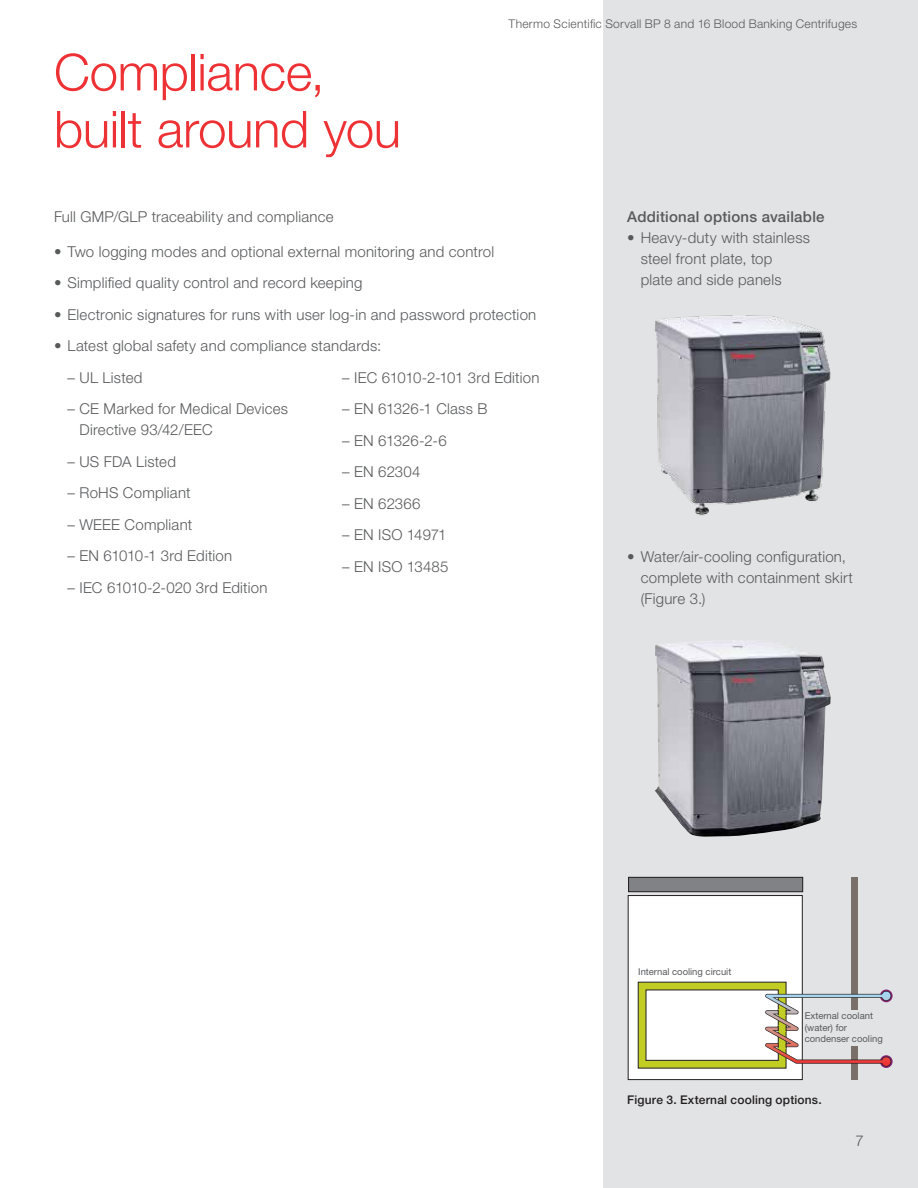
<style>
.page{position:relative;width:918px;height:1188px;background:#fff}
.page>*{position:absolute;margin:0;border:0;box-sizing:border-box;transform-origin:0 0}
.t1{font:300 51px/57px "Helvetica Neue LT Std";letter-spacing:-.01em;color:#ee3134}
.t2{font:300 15px/21px "Helvetica Neue LT Std";letter-spacing:.015em;color:#58595b}
.t3{font:500 15px "Helvetica Neue LT Std";letter-spacing:.015em;color:#58595b}
.t4{font:300 12px "Helvetica Neue LT Std";letter-spacing:.02em;color:#58595b}
.t5{font:500 12px "Helvetica Neue LT Std";letter-spacing:.015em;color:#231f20}
.t6{font:9.45px/11.4px "Helvetica Neue LT Std";color:#58595b}
</style>
<div class="page">
<div style="left:603px;top:0;width:315px;height:1188px;background:#e2e3e4"></div>
<img style="left:655px;top:315px;width:176px;height:201px">
<img style="left:655px;top:640px;width:176px;height:197px">
<div style="left:852px;top:877px;width:6px;height:133px;background:#7a6f69"></div>
<div style="left:852px;top:1046px;width:6px;height:34px;background:#7a6f69"></div>
<svg style="left:880px;top:990px;width:13px;height:12px"></svg>
<div style="left:628px;top:896px;width:174px;height:184px;background:#fff"></div>
<div style="left:628px;top:895px;width:175px;height:185px;border:1px solid #231f20"></div>
<div style="left:629px;top:877px;width:174px;height:15px;background:#808285"></div>
<div style="left:628px;top:877px;width:175px;height:15px;border:1px solid #231f20"></div>
<svg style="left:880px;top:1055px;width:13px;height:13px"></svg>
<svg style="left:638px;top:981px;width:253px;height:88px"></svg>
<h1 class="t1" style="left:54px;top:43px;width:349px">Compliance, built around you</h1>
<p class="t4" style="left:509px;top:16px;width:350px">Thermo Scientific Sorvall BP 8 and 16 Blood Banking Centrifuges</p>
<p class="t2" style="left:54px;top:206px;width:281px">Full GMP/GLP traceability and compliance</p>
<p class="t2" style="left:54px;top:240px;width:442px">• Two logging modes and optional external monitoring and control</p>
<p class="t2" style="left:54px;top:272px;width:310px">• Simplified quality control and record keeping</p>
<p class="t2" style="left:54px;top:303px;width:484px">• Electronic signatures for runs with user log-in and password protection</p>
<p class="t2" style="left:54px;top:335px;width:329px">• Latest global safety and compliance standards:</p>
<p class="t2" style="left:68px;top:366px;width:76px">– UL Listed</p>
<p class="t2" style="left:80px;top:398px;width:210px;text-indent:-12px">– CE Marked for Medical Devices<br>Directive 93/42/EEC</p>
<p class="t2" style="left:68px;top:450px;width:110px">– US FDA Listed</p>
<p class="t2" style="left:68px;top:482px;width:125px">– RoHS Compliant</p>
<p class="t2" style="left:68px;top:513px;width:126px">– WEEE Compliant</p>
<p class="t2" style="left:68px;top:545px;width:166px">– EN 61010-1 3rd Edition</p>
<p class="t2" style="left:68px;top:576px;width:201px">– IEC 61010-2-020 3rd Edition</p>
<p class="t2" style="left:342px;top:366px;width:199px">– IEC 61010-2-101 3rd Edition</p>
<p class="t2" style="left:342px;top:398px;width:147px">– EN 61326-1 Class B</p>
<p class="t2" style="left:342px;top:429px;width:106px">– EN 61326-2-6</p>
<p class="t2" style="left:342px;top:461px;width:80px">– EN 62304</p>
<p class="t2" style="left:342px;top:492px;width:80px">– EN 62366</p>
<p class="t2" style="left:342px;top:524px;width:106px">– EN ISO 14971</p>
<p class="t2" style="left:342px;top:555px;width:108px">– EN ISO 13485</p>
<p class="t3" style="left:627px;top:208px;width:199px">Additional options available</p>
<p class="t2" style="left:641px;top:227px;width:171px;text-indent:-14px">• Heavy-duty with stainless steel front plate, top<br>plate and side panels</p>
<p class="t2" style="left:641px;top:545px;width:214px;text-indent:-14px">• Water/air-cooling configuration, complete with containment skirt (Figure 3.)</p>
<p class="t6" style="left:638px;top:966px;width:95px">Internal cooling circuit</p>
<p class="t6" style="left:805px;top:1010px;width:80px">External coolant (water) for condenser cooling</p>
<p class="t5" style="left:627px;top:1093px;width:196px">Figure 3. External cooling options.</p>
<p class="t2" style="left:856px;top:1130px;width:10px">7</p>
</div>
